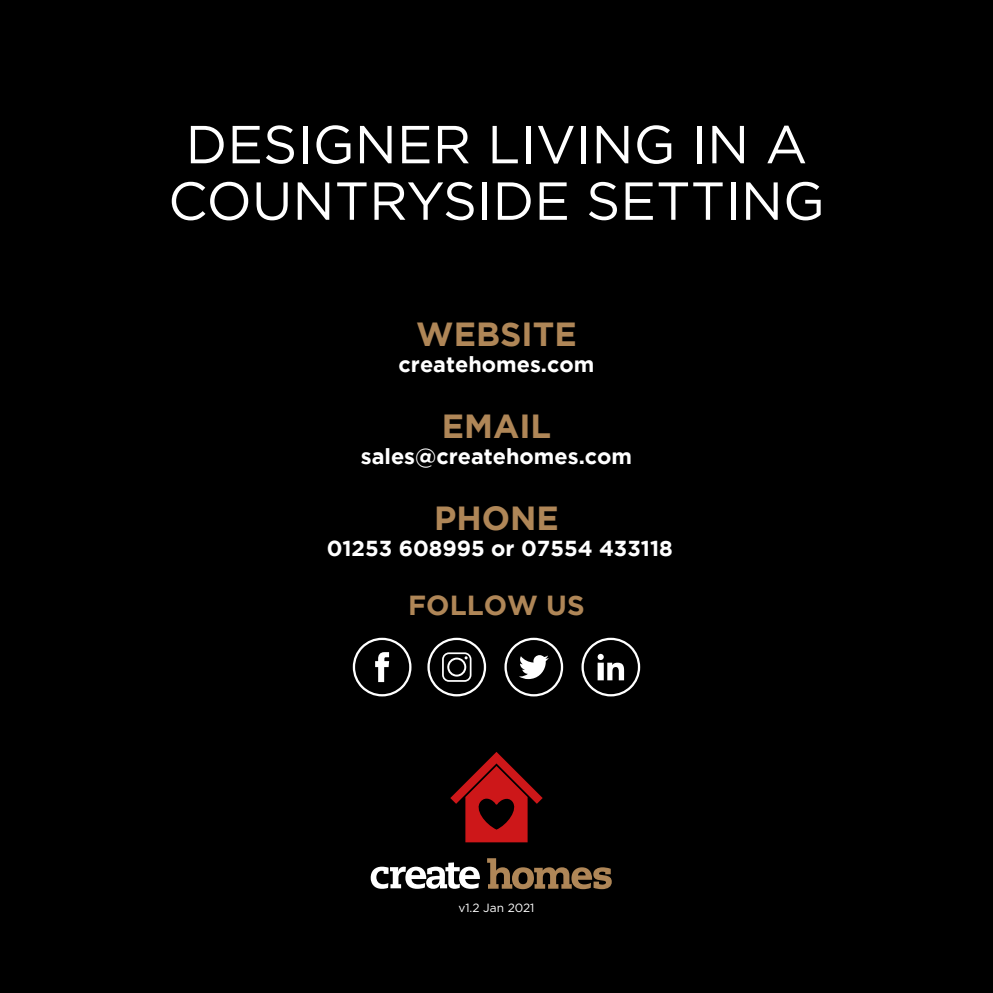
<style>
.page{position:relative;width:993px;height:993px;background:#fff}
.page>*{position:absolute;margin:0;border:0;box-sizing:border-box;transform-origin:0 0}
.t1{font:53.25px/56.5px "Gotham";color:#fff;text-align:center}
.t2{font:700 33.25px "Gotham";color:#af8657}
.t3{font:700 27.5px "Gotham";color:#af8657}
.t4{font:700 21.75px "Gotham";color:#fff}
.t5{font:12px "Gotham";color:#fff}
</style>
<div class="page">
<div style="left:0;top:0;width:992px;height:992px;background:#000"></div>
<svg style="left:370px;top:862px;width:110px;height:26px"></svg>
<svg style="left:487px;top:858px;width:125px;height:30px"></svg>
<svg style="left:352px;top:637px;width:59px;height:59px"></svg>
<svg style="left:581px;top:637px;width:59px;height:59px"></svg>
<svg style="left:504px;top:637px;width:59px;height:59px"></svg>
<svg style="left:427px;top:637px;width:59px;height:59px"></svg>
<svg style="left:450px;top:752px;width:92px;height:90px"></svg>
<h1 class="t1" style="left:168px;top:115px;width:658px">DESIGNER LIVING IN A<br>COUNTRYSIDE SETTING</h1>
<h2 class="t2" style="left:416px;top:315px;width:162px">WEBSITE</h2>
<p class="t4" style="left:398px;top:352px;width:197px">createhomes.com</p>
<h2 class="t2" style="left:441px;top:407px;width:111px">EMAIL</h2>
<p class="t4" style="left:360px;top:443px;width:273px">sales@createhomes.com</p>
<h2 class="t2" style="left:434px;top:499px;width:126px">PHONE</h2>
<p class="t4" style="left:326px;top:535px;width:347px">01253 608995 or 07554 433118</p>
<p class="t3" style="left:408px;top:589px;width:178px">FOLLOW US</p>
<p class="t5" style="left:458px;top:899px;width:78px">v1.2 Jan 2021</p>
</div>
